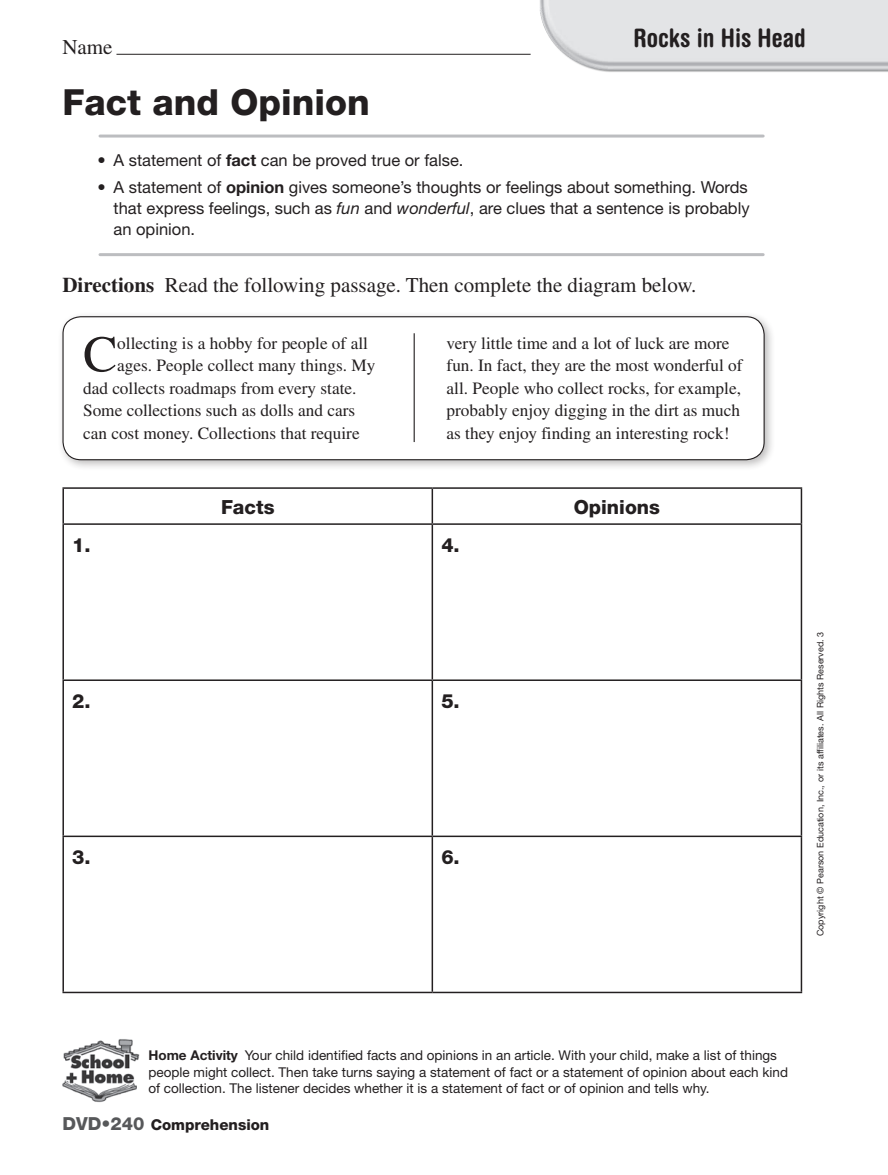
<style>
.page{position:relative;width:888px;height:1175px;background:#fff}
.page>*{position:absolute;margin:0;border:0;box-sizing:border-box;transform-origin:0 0}
.t1{font:51.3px "Times";color:#231f20}
.t2{font:800 36px "Helvetica Neue";color:#231f20}
.t3{font:700 condensed 25.5px "Helvetica Rounded LT Std";color:#231f20}
.t4{font:21px "Times";color:#231f20}
.t5{font:21px "Times LT Std";color:#231f20}
.t6{font:800 19.5px "Helvetica Neue";color:#231f20}
.t7{font:800 19.5px "Helvetica Neue LT Std";color:#231f20}
.t8{font:17.25px/22.5px "Times";color:#231f20}
.t9{font:16.5px/21px "Helvetica Neue";color:#231f20;text-align:justify}
.t10{font:800 15px "Helvetica Neue LT Std";color:#231f20}
.t11{font:13.5px/16.5px "Helvetica Neue";color:#231f20}
.t12{font:9px "Helvetica Neue LT Std";color:#231f20}
.s1{font-weight:700}
.s2{font-style:italic}
.s3{font-size:18px;color:#57585a}
</style>
<div class="page">
<img style="left:62px;top:1039px;width:78px;height:64px">
<img style="left:527px;top:0;width:361px;height:72px">
<hr style="left:116px;top:54px;width:414px;height:1px;background:#231f20">
<hr style="left:100px;top:134px;width:663px;height:3px;background:#bcbdc0">
<hr style="left:100px;top:253px;width:663px;height:3px;background:#bcbdc0">
<div style="left:57px;top:311px;width:718px;height:160px;background:#231f20;opacity:.3"></div>
<div style="left:63px;top:317px;width:701px;height:142px;background:#fff;border-radius:18px"></div>
<div style="left:62px;top:316px;width:702px;height:144px;border:1px solid #231f20;border-radius:18px"></div>
<hr style="left:414px;top:333px;width:1px;height:109px;background:#231f20">
<hr style="left:62px;top:524px;width:2px;height:155px;background:#231f20">
<hr style="left:431px;top:524px;width:2px;height:155px;background:#231f20">
<hr style="left:800px;top:524px;width:2px;height:155px;background:#231f20">
<hr style="left:62px;top:679px;width:370px;height:1px;background:#231f20">
<hr style="left:62px;top:680px;width:2px;height:155px;background:#231f20">
<hr style="left:432px;top:679px;width:370px;height:1px;background:#231f20">
<hr style="left:431px;top:680px;width:2px;height:155px;background:#231f20">
<hr style="left:800px;top:680px;width:2px;height:155px;background:#231f20">
<hr style="left:62px;top:835px;width:370px;height:1px;background:#231f20">
<hr style="left:62px;top:836px;width:2px;height:155px;background:#231f20">
<hr style="left:432px;top:835px;width:370px;height:1px;background:#231f20">
<hr style="left:431px;top:836px;width:2px;height:155px;background:#231f20">
<hr style="left:800px;top:836px;width:2px;height:155px;background:#231f20">
<hr style="left:62px;top:991px;width:370px;height:1px;background:#231f20">
<hr style="left:432px;top:991px;width:370px;height:1px;background:#231f20">
<hr style="left:62px;top:487px;width:370px;height:1px;background:#231f20">
<hr style="left:62px;top:488px;width:2px;height:35px;background:#231f20">
<hr style="left:432px;top:487px;width:370px;height:1px;background:#231f20">
<hr style="left:431px;top:488px;width:2px;height:35px;background:#231f20">
<hr style="left:800px;top:488px;width:2px;height:35px;background:#231f20">
<hr style="left:62px;top:523px;width:370px;height:1px;background:#231f20">
<hr style="left:432px;top:523px;width:370px;height:1px;background:#231f20">
<p class="t5" style="left:62px;top:35px;width:52px">Name</p>
<p class="t3" style="left:633px;top:23px;width:174px">Rocks in His Head</p>
<p class="t2" style="left:62px;top:81px;width:309px">Fact and Opinion</p>
<p class="t9" style="left:97px;top:149px;width:368px">• A statement of <span class="s1">fact</span> can be proved true or false.</p>
<p class="t9" style="left:113px;top:176px;width:638px;text-indent:-16px">• A statement of <span class="s1">opinion</span> gives someone’s thoughts or feelings about something. Words that express feelings, such as <span class="s2">fun</span> and <span class="s2">wonderful</span>, are clues that a sentence is probably an opinion.</p>
<p class="t4" style="left:62px;top:273px;width:635px"><span class="s1">Directions</span> Read the following passage. Then complete the diagram below.</p>
<p class="t1" style="left:83px;top:325px;width:36px">C</p>
<p class="t8" style="left:117px;top:331px;width:252px">ollecting is a hobby for people of all</p>
<p class="t8" style="left:446px;top:331px;width:297px">very little time and a lot of luck are more fun. In fact, they are the most wonderful of all. People who collect rocks, for example, probably enjoy digging in the dirt as much as they enjoy finding an interesting rock!</p>
<p class="t8" style="left:117px;top:354px;width:259px">ages. People collect many things. My</p>
<p class="t8" style="left:83px;top:376px;width:275px">dad collects roadmaps from every state.</p>
<p class="t8" style="left:83px;top:399px;width:274px">Some collections such as dolls and cars</p>
<p class="t8" style="left:83px;top:421px;width:278px">can cost money. Collections that require</p>
<p class="t6" style="left:221px;top:495px;width:55px">Facts</p>
<p class="t6" style="left:574px;top:495px;width:88px">Opinions</p>
<p class="t7" style="left:72px;top:533px;width:20px">1.</p>
<p class="t7" style="left:441px;top:533px;width:20px">4.</p>
<p class="t7" style="left:72px;top:689px;width:20px">2.</p>
<p class="t7" style="left:441px;top:689px;width:20px">5.</p>
<p class="t7" style="left:72px;top:845px;width:20px">3.</p>
<p class="t7" style="left:441px;top:845px;width:20px">6.</p>
<p class="t12" style="left:815px;top:935px;width:306px;rotate:-90deg">Copyright © Pearson Education, Inc., or its affiliates. All Rights Reserved. 3</p>
<p class="t11" style="left:148px;top:1046px;width:641px"><span class="s1">Home Activity</span> Your child identified facts and opinions in an article. With your child, make a list of things people might collect. Then take turns saying a statement of fact or a statement of opinion about each kind of collection. The listener decides whether it is a statement of fact or of opinion and tells why.</p>
<p class="t10" style="left:62px;top:1115px;width:208px"><span class="s3">DVD•240</span> Comprehension</p>
</div>
